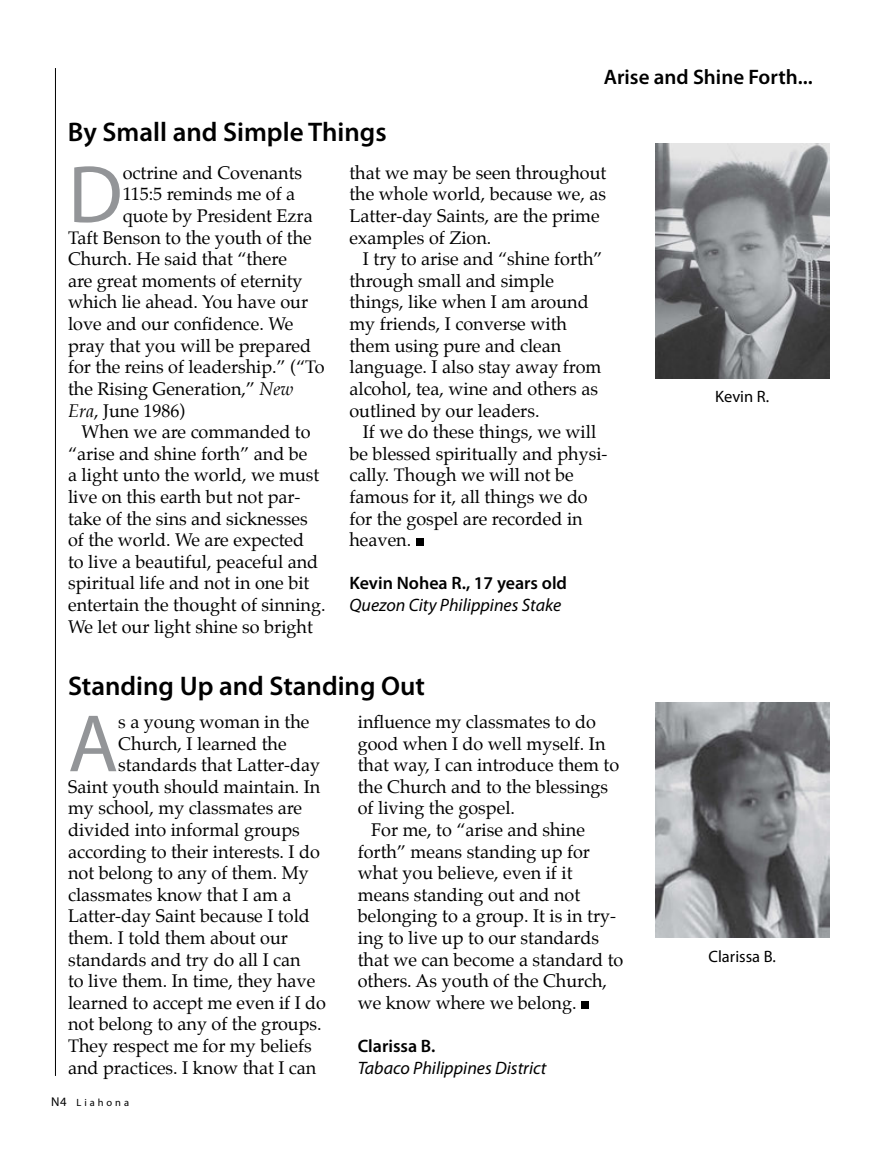
<style>
.page{position:relative;width:893px;height:1161px;background:#fff}
.page>*{position:absolute;margin:0;border:0;box-sizing:border-box;transform-origin:0 0}
.t1{font:82.05px "Myriad Pro";color:#939598}
.t2{font:600 27px "Myriad Pro";color:#000}
.t3{font:600 21px "Myriad Pro";color:#000}
.t4{font:18px/21.6px "Palatino";color:#000}
.t5{font:italic 18px "Myriad Pro";color:#000}
.t6{font:600 18px "Myriad Pro";color:#000}
.t7{font:16.5px "Myriad Pro";color:#000}
.t8{font:10.5px "Myriad Pro";letter-spacing:.28em;color:#000}
.s1{font-style:italic}
.s2{font-size:12.75px}
</style>
<div class="page">
<hr style="left:55px;top:68px;width:1px;height:1008px;background:#000">
<img style="left:656px;top:143px;width:173px;height:235px">
<div style="left:416px;top:538px;width:7px;height:8px;background:#000"></div>
<div style="left:581px;top:1001px;width:8px;height:8px;background:#000"></div>
<img style="left:656px;top:703px;width:173px;height:235px">
<h2 class="t2" style="left:68px;top:114px;width:320px">By Small and Simple Things</h2>
<p class="t3" style="left:604px;top:63px;width:210px">Arise and Shine Forth...</p>
<h1 class="t1" style="left:68px;top:144px;width:56px">D</h1>
<p class="t4" style="left:123px;top:162px;width:181px">octrine and Covenants</p>
<p class="t4" style="left:123px;top:183px;width:174px">115:5 reminds me of a</p>
<p class="t4" style="left:123px;top:205px;width:191px">quote by President Ezra</p>
<p class="t4" style="left:68px;top:227px;width:245px">Taft Benson to the youth of the</p>
<p class="t4" style="left:68px;top:248px;width:220px">Church. He said that “there</p>
<p class="t4" style="left:68px;top:270px;width:236px">are great moments of eternity</p>
<p class="t4" style="left:68px;top:291px;width:242px">which lie ahead. You have our</p>
<p class="t4" style="left:68px;top:313px;width:227px">love and our confidence. We</p>
<p class="t4" style="left:68px;top:335px;width:245px">pray that you will be prepared</p>
<p class="t4" style="left:68px;top:356px;width:258px">for the reins of leadership.” (“To</p>
<p class="t4" style="left:68px;top:378px;width:227px">the Rising Generation,” <span class="s1">New</span></p>
<p class="t4" style="left:68px;top:399px;width:119px"><span class="s1">Era</span>, June 1986)</p>
<p class="t4" style="left:82px;top:421px;width:231px">When we are commanded to</p>
<p class="t4" style="left:68px;top:443px;width:241px">“arise and shine forth” and be</p>
<p class="t4" style="left:68px;top:464px;width:253px">a light unto the world, we must</p>
<p class="t4" style="left:68px;top:486px;width:234px">live on this earth but not par-</p>
<p class="t4" style="left:68px;top:507px;width:241px">take of the sins and sicknesses</p>
<p class="t4" style="left:68px;top:529px;width:238px">of the world. We are expected</p>
<p class="t4" style="left:68px;top:551px;width:252px">to live a beautiful, peaceful and</p>
<p class="t4" style="left:68px;top:572px;width:243px">spiritual life and not in one bit</p>
<p class="t4" style="left:68px;top:594px;width:259px">entertain the thought of sinning.</p>
<p class="t4" style="left:68px;top:615px;width:246px">We let our light shine so bright</p>
<p class="t4" style="left:349px;top:162px;width:259px">that we may be seen throughout the whole world, because we, as<br>Latter-day Saints, are the prime examples of Zion.</p>
<p class="t4" style="left:349px;top:248px;width:255px;text-indent:14px">I try to arise and “shine forth” through small and simple things, like when I am around my friends, I converse with them using pure and clean language. I also stay away from alcohol, tea, wine and others as outlined by our leaders.</p>
<p class="t4" style="left:349px;top:421px;width:260px;text-indent:14px">If we do these things, we will be blessed spiritually and physi&shy;cally. Though we will not be famous for it, all things we do for the gospel are recorded in heaven.</p>
<p class="t6" style="left:349px;top:572px;width:219px">Kevin Nohea R., 17 years old</p>
<p class="t5" style="left:349px;top:594px;width:213px">Quezon City Philippines Stake</p>
<h2 class="t2" style="left:68px;top:668px;width:359px">Standing Up and Standing Out</h2>
<h1 class="t1" style="left:68px;top:693px;width:52px">A</h1>
<p class="t4" style="left:118px;top:711px;width:193px">s a young woman in the</p>
<p class="t4" style="left:118px;top:732px;width:170px">Church, I learned the</p>
<p class="t4" style="left:118px;top:754px;width:203px">standards that Latter-day</p>
<p class="t4" style="left:68px;top:776px;width:254px">Saint youth should maintain. In</p>
<p class="t4" style="left:68px;top:797px;width:236px">my school, my classmates are</p>
<p class="t4" style="left:68px;top:819px;width:233px">divided into informal groups</p>
<p class="t4" style="left:68px;top:840px;width:253px">according to their interests. I do</p>
<p class="t4" style="left:68px;top:862px;width:242px">not belong to any of them. My</p>
<p class="t4" style="left:68px;top:884px;width:225px">classmates know that I am a</p>
<p class="t4" style="left:68px;top:905px;width:243px">Latter-day Saint because I told</p>
<p class="t4" style="left:68px;top:927px;width:222px">them. I told them about our</p>
<p class="t4" style="left:68px;top:948px;width:234px">standards and try do all I can</p>
<p class="t4" style="left:68px;top:970px;width:249px">to live them. In time, they have</p>
<p class="t4" style="left:68px;top:992px;width:260px">learned to accept me even if I do</p>
<p class="t4" style="left:68px;top:1013px;width:255px">not belong to any of the groups.</p>
<p class="t4" style="left:68px;top:1035px;width:245px">They respect me for my beliefs</p>
<p class="t4" style="left:68px;top:1056px;width:250px">and practices. I know that I can</p>
<p class="t8" style="left:51px;top:1096px;width:80px"><span class="s2">N4</span> Liahona</p>
<p class="t4" style="left:358px;top:711px;width:240px">influence my classmates to do</p>
<p class="t4" style="left:358px;top:732px;width:249px">good when I do well myself. In</p>
<p class="t4" style="left:358px;top:754px;width:263px">that way, I can introduce them to</p>
<p class="t4" style="left:358px;top:776px;width:252px">the Church and to the blessings</p>
<p class="t4" style="left:358px;top:797px;width:159px">of living the gospel.</p>
<p class="t4" style="left:371px;top:819px;width:215px">For me, to “arise and shine</p>
<p class="t4" style="left:358px;top:840px;width:234px">forth” means standing up for</p>
<p class="t4" style="left:358px;top:862px;width:216px">what you believe, even if it</p>
<p class="t4" style="left:358px;top:884px;width:224px">means standing out and not</p>
<p class="t4" style="left:358px;top:905px;width:260px">belonging to a group. It is in try-</p>
<p class="t4" style="left:358px;top:927px;width:243px">ing to live up to our standards</p>
<p class="t4" style="left:358px;top:948px;width:267px">that we can become a standard to</p>
<p class="t4" style="left:358px;top:970px;width:251px">others. As youth of the Church,</p>
<p class="t4" style="left:358px;top:992px;width:220px">we know where we belong.</p>
<p class="t6" style="left:358px;top:1034px;width:79px">Clarissa B.</p>
<p class="t5" style="left:358px;top:1056px;width:190px">Tabaco Philippines District</p>
<p class="t7" style="left:715px;top:386px;width:55px">Kevin R.</p>
<p class="t7" style="left:708px;top:946px;width:69px">Clarissa B.</p>
</div>
